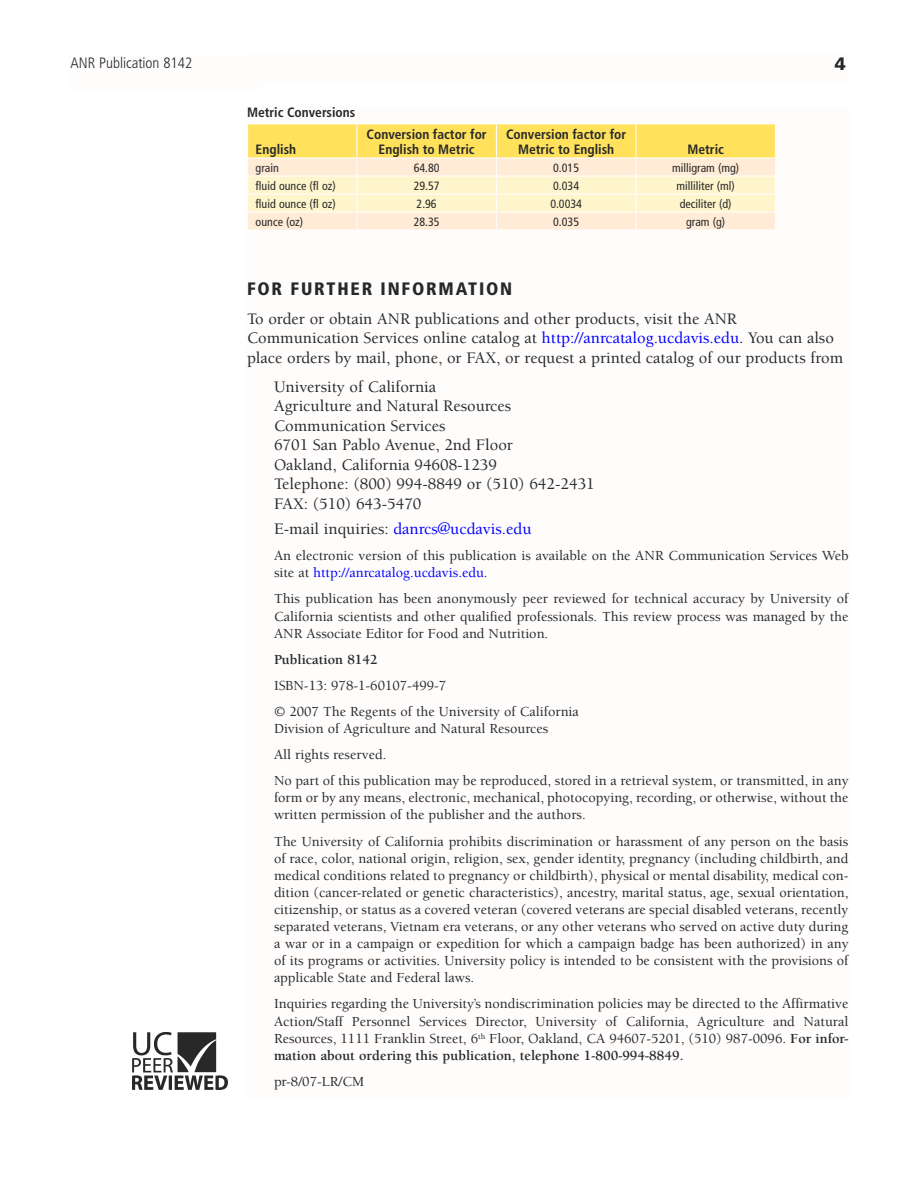
<style>
.page{position:relative;width:918px;height:1188px;background:#fff}
.page>*{position:absolute;margin:0;border:0;box-sizing:border-box;transform-origin:0 0}
.t1{font:900 condensed 18px "Frutiger";letter-spacing:.1em;color:#282829}
.t2{font:500 16.5px/19.5px "Berkeley";color:#282829}
.t3{font:500 16.5px "Berkeley";color:#0000fe}
.t4{font:300 condensed 15px "Frutiger";color:#282829}
.t5{font:500 14.25px/17.1px "Berkeley";color:#282829}
.t6{font:700 14.25px "Berkeley";color:#282829}
.t7{font:700 condensed 13.5px/15px "Frutiger";color:#282829;text-align:center}
.t8{font:condensed 12px "Frutiger";color:#282829}
.s1{color:#0000fe}
.s2{color:#282829}
.s3{font-weight:700}
</style>
<div class="page">
<svg style="left:247px;top:124px;width:529px;height:105px;background:#ffecaf"></svg>
<img style="left:132px;top:1033px;width:96px;height:57px">
<p class="t4" style="left:70px;top:54px;width:123px">ANR Publication 8142</p>
<p class="t7" style="left:247px;top:105px;width:110px">Metric Conversions</p>
<p class="t7" style="left:256px;top:141px;width:42px">English</p>
<p class="t7" style="left:367px;top:126px;width:122px">Conversion factor for<br>English to Metric</p>
<p class="t7" style="left:506px;top:126px;width:122px">Conversion factor for<br>Metric to English</p>
<p class="t7" style="left:687px;top:141px;width:38px">Metric</p>
<p class="t8" style="left:256px;top:160px;width:25px">grain</p>
<p class="t8" style="left:414px;top:160px;width:27px">64.80</p>
<p class="t8" style="left:553px;top:160px;width:27px">0.015</p>
<p class="t8" style="left:672px;top:160px;width:69px">milligram (mg)</p>
<p class="t8" style="left:256px;top:178px;width:82px">fluid ounce (fl oz)</p>
<p class="t8" style="left:414px;top:178px;width:27px">29.57</p>
<p class="t8" style="left:553px;top:178px;width:27px">0.034</p>
<p class="t8" style="left:677px;top:178px;width:60px">milliliter (ml)</p>
<p class="t8" style="left:256px;top:196px;width:82px">fluid ounce (fl oz)</p>
<p class="t8" style="left:417px;top:196px;width:22px">2.96</p>
<p class="t8" style="left:550px;top:196px;width:33px">0.0034</p>
<p class="t8" style="left:680px;top:196px;width:53px">deciliter (d)</p>
<p class="t8" style="left:256px;top:214px;width:49px">ounce (oz)</p>
<p class="t8" style="left:414px;top:214px;width:27px">28.35</p>
<p class="t8" style="left:553px;top:214px;width:27px">0.035</p>
<p class="t8" style="left:686px;top:214px;width:41px">gram (g)</p>
<p class="t1" style="left:247px;top:278px;width:80px">FOR FURTHER</p>
<p class="t1" style="left:381px;top:278px;width:131px">INFORMATION</p>
<p class="t2" style="left:247px;top:309px;width:598px">To order or obtain ANR publications and other products, visit the ANR<br>Communication Services online catalog at <span class="s1">http://anrcatalog.ucdavis.edu</span>. You can also place orders by mail, phone, or FAX, or request a printed catalog of our products from</p>
<p class="t2" style="left:274px;top:377px;width:322px">University of California<br>Agriculture and Natural Resources<br>Communication Services<br>6701 San Pablo Avenue, 2nd Floor<br>Oakland, California 94608-1239<br>Telephone: (800) 994-8849 or (510) 642-2431<br>FAX: (510) 643-5470</p>
<p class="t3" style="left:274px;top:520px;width:259px"><span class="s2">E-mail inquiries:</span> danrcs@ucdavis.edu</p>
<p class="t5" style="left:274px;top:548px;width:576px">An electronic version of this publication is available on the ANR Communication Services Web site at <span class="s1">http://anrcatalog.ucdavis.edu</span>.</p>
<p class="t5" style="left:274px;top:591px;width:576px;text-align:justify">This publication has been anonymously peer reviewed for technical accuracy by University of California scientists and other qualified professionals. This review process was managed by the ANR Associate Editor for Food and Nutrition.</p>
<p class="t6" style="left:274px;top:652px;width:105px">Publication 8142</p>
<p class="t5" style="left:274px;top:673px;width:306px;line-height:26.1px">ISBN-13: 978-1-60107-499-7<br>© 2007 The Regents of the University of California</p>
<p class="t5" style="left:274px;top:716px;width:576px;line-height:26.1px">Division of Agriculture and Natural Resources<br>All rights reserved.<br>No part of this publication may be reproduced, stored in a retrieval system, or transmitted, in any</p>
<p class="t5" style="left:274px;top:790px;width:576px">form or by any means, electronic, mechanical, photocopying, recording, or otherwise, without the written permission of the publisher and the authors.</p>
<p class="t5" style="left:274px;top:833px;width:576px;text-align:justify">The University of California prohibits discrimination or harassment of any person on the basis of race, color, national origin, religion, sex, gender identity, pregnancy (including childbirth, and medical conditions related to pregnancy or childbirth), physical or mental disability, medical con&shy;dition (cancer-related or genetic characteristics), ancestry, marital status, age, sexual orientation, citizenship, or status as a covered veteran (covered veterans are special disabled veterans, recently separated veterans, Vietnam era veterans, or any other veterans who served on active duty during a war or in a campaign or expedition for which a campaign badge has been authorized) in any of its programs or activities. University policy is intended to be consistent with the provisions of applicable State and Federal laws.</p>
<p class="t5" style="left:274px;top:996px;width:576px;text-align:justify">Inquiries regarding the University’s nondiscrimination policies may be directed to the Affirmative Action/Staff Personnel Services Director, University of California, Agriculture and Natural Resources, 1111 Franklin Street, 6<sup>th</sup> Floor, Oakland, CA 94607-5201, (510) 987-0096. <span class="s3">For infor&shy;mation about ordering this publication, telephone 1-800-994-8849.</span></p>
<p class="t5" style="left:274px;top:1073px;width:92px">pr-8/07-LR/CM</p>
</div>
